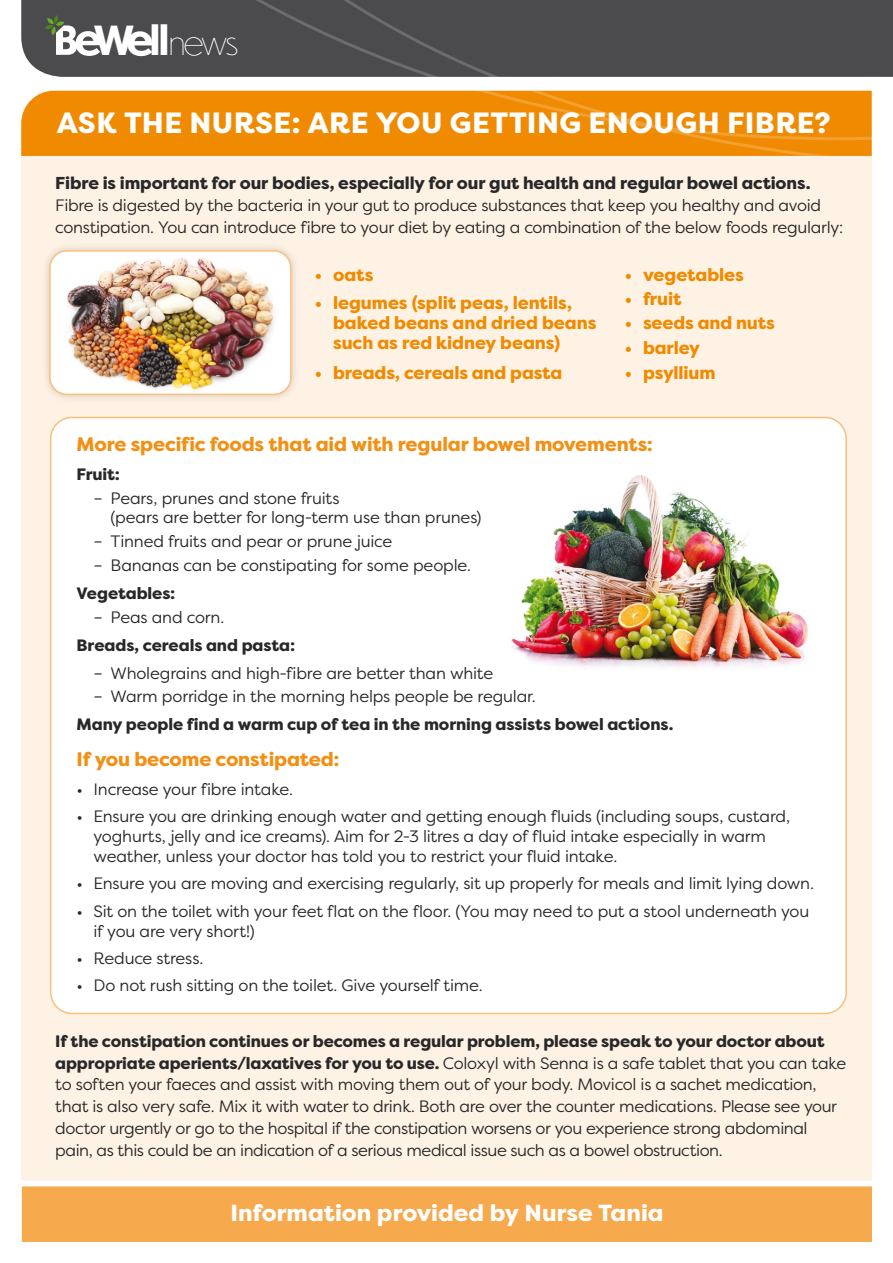
<style>
.page{position:relative;width:893px;height:1263px;background:#fff}
.page>*{position:absolute;margin:0;border:0;box-sizing:border-box;transform-origin:0 0}
.t1{font:700 39.3px "Dunbar Tall";color:#fff}
.t2{font:800 29.25px "Filson Pro";letter-spacing:.015em;color:#fff}
.t3{font:800 23.25px "Filson Pro";color:#fff}
.t4{font:800 19.5px "Filson Pro";letter-spacing:-.01em;color:#f19014}
.t5{font:800 17.85px/20.2px "Filson Pro";letter-spacing:-.005em;color:#f08a00}
.t6{font:800 17.25px "Filson Pro";letter-spacing:-.005em;color:#282829}
.t7{font:16.5px/21.8px "Filson Pro";letter-spacing:-.015em;color:#282829}
.t8{font:800 16.5px "Filson Pro";letter-spacing:-.005em;color:#282829}
.s1{font-weight:200;font-size:29.85px}
.s2{font-weight:800}
</style>
<div class="page">
<div style="left:21px;top:133px;width:851px;height:1109px;background:#fef2e4"></div>
<div style="left:872px;top:0;width:21px;height:77px;background:#4b4b4d"></div>
<div style="left:21px;top:0;width:851px;height:77px;background:#4b4b4d"></div>
<div style="left:22px;top:1185px;width:850px;height:57px;background:#f6a94d"></div>
<div style="left:21px;top:91px;width:335px;height:65px;background:#f08a00"></div>
<svg style="left:356px;top:91px;width:516px;height:65px;background:#f08b02"></svg>
<div style="left:51px;top:417px;width:795px;height:596px;background:#fff;border-radius:21px"></div>
<div style="left:17px;top:1180px;width:865px;height:6px;background:#fff"></div>
<img style="left:511px;top:475px;width:297px;height:193px">
<div style="left:40px;top:241px;width:260px;height:163px;background:#000;opacity:.15"></div>
<img style="left:50px;top:251px;width:241px;height:143px">
<div style="left:49px;top:250px;width:243px;height:145px;border:2px solid #f9bf7c;border-radius:17px"></div>
<h1 class="t1" style="left:94px;top:11px;width:146px">Well<span class="s1">news</span></h1>
<h2 class="t2" style="left:57px;top:105px;width:775px">ASK THE NURSE: ARE YOU GETTING ENOUGH FIBRE?</h2>
<p class="t6" style="left:55px;top:173px;width:757px">Fibre is important for our bodies, especially for our gut health and regular bowel actions.</p>
<p class="t7" style="left:55px;top:194px;width:789px">Fibre is digested by the bacteria in your gut to produce substances that keep you healthy and avoid constipation. You can introduce fibre to your diet by eating a combination of the below foods regularly:</p>
<p class="t5" style="left:315px;top:265px;width:60px">• oats</p>
<p class="t5" style="left:333px;top:293px;width:265px;text-indent:-18px">• legumes (split peas, lentils, baked beans and dried beans such as red kidney beans)</p>
<p class="t5" style="left:315px;top:363px;width:249px">• breads, cereals and pasta</p>
<p class="t5" style="left:625px;top:265px;width:121px">• vegetables</p>
<p class="t5" style="left:625px;top:288px;width:58px">• fruit</p>
<p class="t5" style="left:625px;top:313px;width:152px">• seeds and nuts</p>
<p class="t5" style="left:625px;top:338px;width:77px">• barley</p>
<p class="t5" style="left:625px;top:363px;width:92px">• psyllium</p>
<p class="t4" style="left:77px;top:431px;width:578px">More specific foods that aid with regular bowel movements:</p>
<p class="t8" style="left:77px;top:464px;width:45px">Fruit:</p>
<p class="t7" style="left:111px;top:488px;width:372px;line-height:19.5px;text-indent:-17px">– Pears, prunes and stone fruits<br>(pears are better for long-term use than prunes)</p>
<p class="t7" style="left:94px;top:530px;width:300px">– Tinned fruits and pear or prune juice</p>
<p class="t7" style="left:94px;top:554px;width:379px">– Bananas can be constipating for some people.</p>
<p class="t8" style="left:77px;top:583px;width:100px">Vegetables:</p>
<p class="t7" style="left:94px;top:606px;width:132px">– Peas and corn.</p>
<p class="t8" style="left:77px;top:635px;width:220px">Breads, cereals and pasta:</p>
<p class="t7" style="left:94px;top:662px;width:401px">– Wholegrains and high-fibre are better than white</p>
<p class="t7" style="left:94px;top:685px;width:444px">– Warm porridge in the morning helps people be regular.</p>
<p class="t8" style="left:77px;top:714px;width:598px">Many people find a warm cup of tea in the morning assists bowel actions.</p>
<p class="t4" style="left:77px;top:747px;width:265px">If you become constipated:</p>
<p class="t7" style="left:77px;top:778px;width:218px">• Increase your fibre intake.</p>
<p class="t7" style="left:94px;top:805px;width:698px;line-height:20.2px;text-indent:-17px">• Ensure you are drinking enough water and getting enough fluids (including soups, custard, yoghurts, jelly and ice creams). Aim for 2-3 litres a day of fluid intake especially in warm weather, unless your doctor has told you to restrict your fluid intake.</p>
<p class="t7" style="left:77px;top:872px;width:739px">• Ensure you are moving and exercising regularly, sit up properly for meals and limit lying down.</p>
<p class="t7" style="left:94px;top:900px;width:717px;line-height:20.2px;text-indent:-17px">• Sit on the toilet with your feet flat on the floor. (You may need to put a stool underneath you if you are very short!)</p>
<p class="t7" style="left:77px;top:947px;width:128px">• Reduce stress.</p>
<p class="t7" style="left:77px;top:974px;width:408px">• Do not rush sitting on the toilet. Give yourself time.</p>
<p class="t7" style="left:55px;top:1030px;width:793px"><span class="s2">If the constipation continues or becomes a regular problem, please speak to your doctor about appropriate aperients/laxatives for you to use.</span> Coloxyl with Senna is a safe tablet that you can take to soften your faeces and assist with moving them out of your body. Movicol is a sachet medication, that is also very safe. Mix it with water to drink. Both are over the counter medications. Please see your doctor urgently or go to the hospital if the constipation worsens or you experience strong abdominal pain, as this could be an indication of a serious medical issue such as a bowel obstruction.</p>
<h3 class="t3" style="left:230px;top:1198px;width:435px">Information provided by Nurse Tania</h3>
</div>
